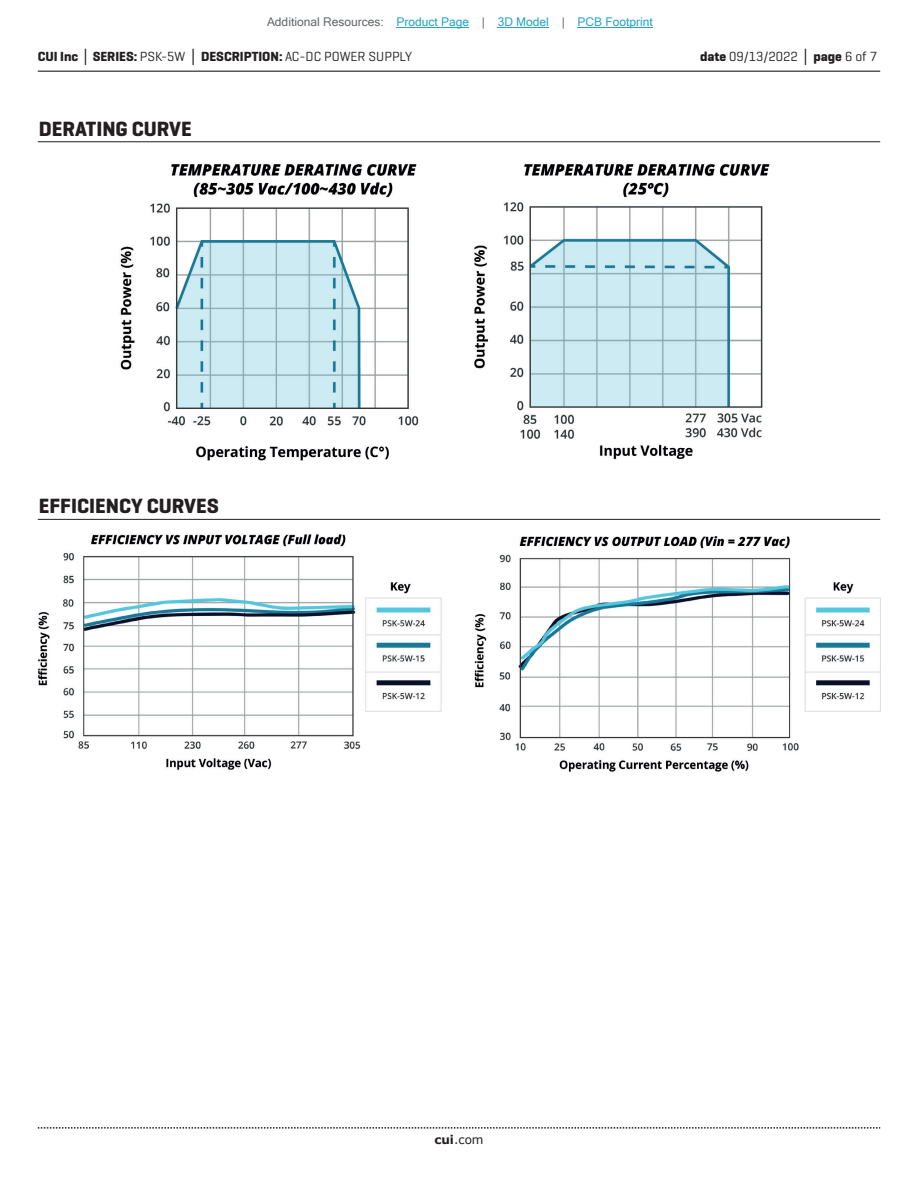
<style>
.page{position:relative;width:918px;height:1188px;background:#fff}
.page>*{position:absolute;margin:0;border:0;box-sizing:border-box;transform-origin:0 0}
.t1{font:700 21px "Geogrotesque";color:#231f20}
.t2{font:700 13.5px "Geogrotesque";color:#231f20}
.t3{font:13.5px "Geogrotesque";color:#231f20}
.t4{font:12px "Microsoft Sans Serif";color:#23a4c6}
.t5{font:12px "Verdana";color:#231f20}
.s1{color:#63676b}
.s2{font-family:"Verdana"}
.s3{font-weight:400}
.s4{font-weight:700}
.s5{font-family:"Verdana";font-weight:700}
</style>
<div class="page">
<hr style="left:38px;top:71px;width:842px;height:1px;background:#231f20">
<svg style="left:38px;top:1127px;width:842px;height:2px"></svg>
<hr style="left:38px;top:141px;width:842px;height:1px;background:#231f20">
<hr style="left:38px;top:519px;width:842px;height:1px;background:#231f20">
<img style="left:120px;top:164px;width:650px;height:296px">
<img style="left:38px;top:534px;width:842px;height:238px">
<hr style="left:397px;top:27px;width:72px;height:1px;background:#23a4c6">
<hr style="left:498px;top:27px;width:51px;height:1px;background:#23a4c6">
<hr style="left:578px;top:27px;width:75px;height:1px;background:#23a4c6">
<p class="t4" style="left:267px;top:15px;width:387px"><span class="s1">Additional Resources:</span> Product Page <span class="s1">|</span> 3D Model <span class="s1">|</span> PCB Footprint</p>
<p class="t2" style="left:38px;top:48px;width:376px">CUI Inc <span class="s2">│</span> SERIES: <span class="s3">PSK-5W</span> <span class="s2">│</span> DESCRIPTION: <span class="s3">AC-DC POWER SUPPLY</span></p>
<p class="t3" style="left:700px;top:48px;width:179px"><span class="s4">date</span> 09/13/2022 <span class="s5">│</span> <span class="s4">page</span> 6 of 7</p>
<h1 class="t1" style="left:39px;top:116px;width:154px">DERATING CURVE</h1>
<h1 class="t1" style="left:39px;top:493px;width:181px">EFFICIENCY CURVES</h1>
<p class="t5" style="left:434px;top:1131px;width:51px"><span class="s4">cui</span>.com</p>
</div>
